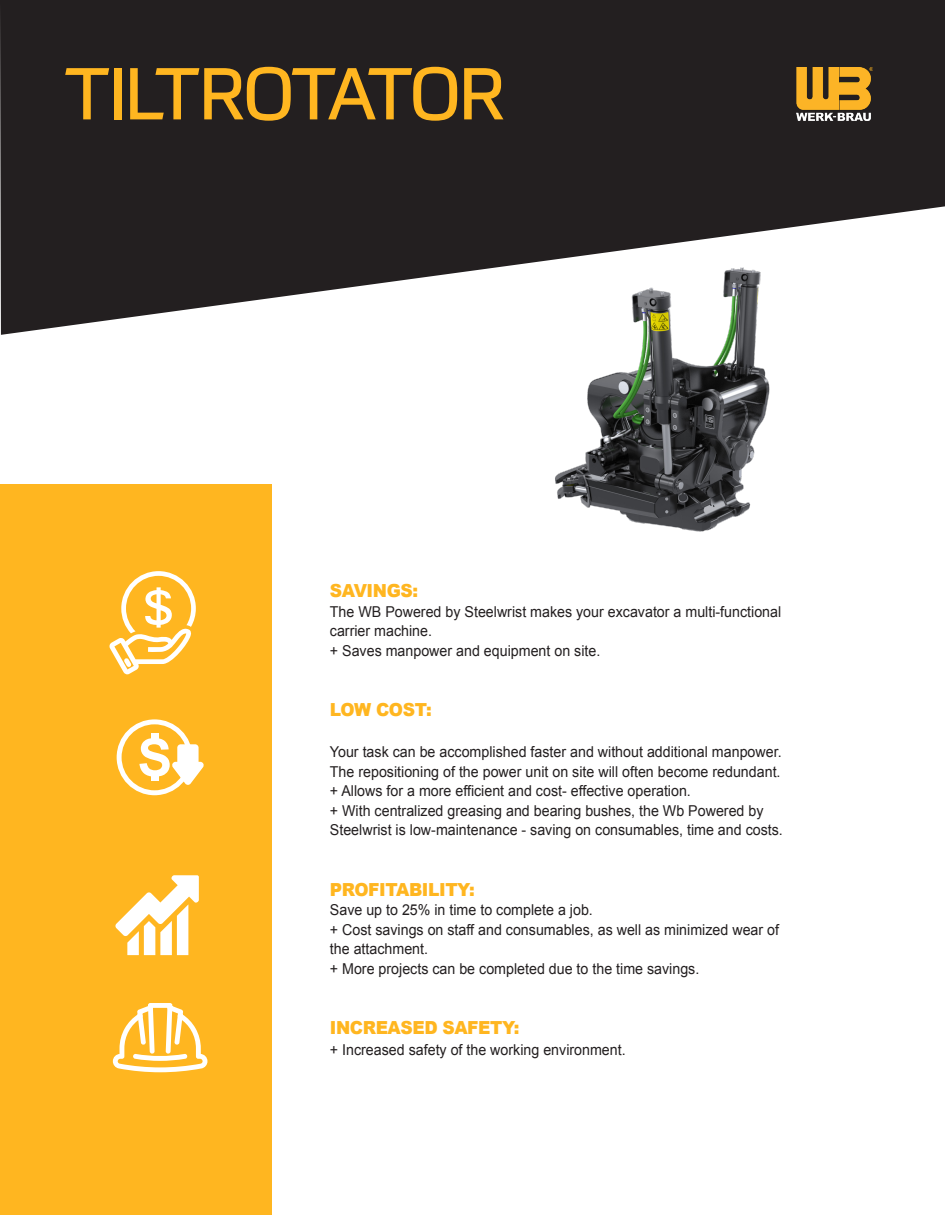
<style>
.page{position:relative;width:945px;height:1215px;background:#fff}
.page>*{position:absolute;margin:0;border:0;box-sizing:border-box;transform-origin:0 0}
.t1{font:72px "Prometo";letter-spacing:-.04em;color:#ffb620}
.t2{font:900 18px "Arial";letter-spacing:-.025em;color:#ffb620;scale:.95 1}
.t3{font:15px/19.5px "Arial";color:#231f20;scale:.95 1}
</style>
<div class="page">
<svg style="left:0;top:0;width:945px;height:335px;background:#403c3d"></svg>
<img style="left:796px;top:67px;width:77px;height:54px">
<div style="left:0;top:484px;width:271px;height:731px;background:#ffb620"></div>
<svg style="left:109px;top:571px;width:87px;height:103px"></svg>
<svg style="left:117px;top:719px;width:87px;height:76px"></svg>
<div style="left:151px;top:734px;width:7px;height:7px;background:#fff"></div>
<div style="left:151px;top:774px;width:7px;height:7px;background:#fff"></div>
<svg style="left:112px;top:875px;width:96px;height:198px"></svg>
<img style="left:534px;top:264px;width:323px;height:268px">
<h1 class="t1" style="left:64px;top:50px;width:443px">TILTROTATOR</h1>
<p class="t2" style="left:330px;top:578px;width:94px">SAVINGS:</p>
<p class="t3" style="left:330px;top:602px;width:477px">The WB Powered by Steelwrist makes your excavator a multi-functional carrier machine.<br>+ Saves manpower and equipment on site.</p>
<p class="t2" style="left:330px;top:697px;width:109px">LOW COST:</p>
<p class="t3" style="left:330px;top:742px;width:478px">Your task can be accomplished faster and without additional manpower.<br>The repositioning of the power unit on site will often become redundant. + Allows for a more efficient and cost- effective operation.<br>+ With centralized greasing and bearing bushes, the Wb Powered by Steelwrist is low-maintenance - saving on consumables, time and costs.</p>
<p class="t2" style="left:330px;top:876px;width:154px">PROFITABILITY:</p>
<p class="t3" style="left:330px;top:901px;width:474px">Save up to 25% in time to complete a job.<br>+ Cost savings on staff and consumables, as well as minimized wear of the attachment.<br>+ More projects can be completed due to the time savings.</p>
<p class="t2" style="left:330px;top:1014px;width:201px">INCREASED SAFETY:</p>
<p class="t3" style="left:330px;top:1040px;width:313px">+ Increased safety of the working environment.</p>
</div>
